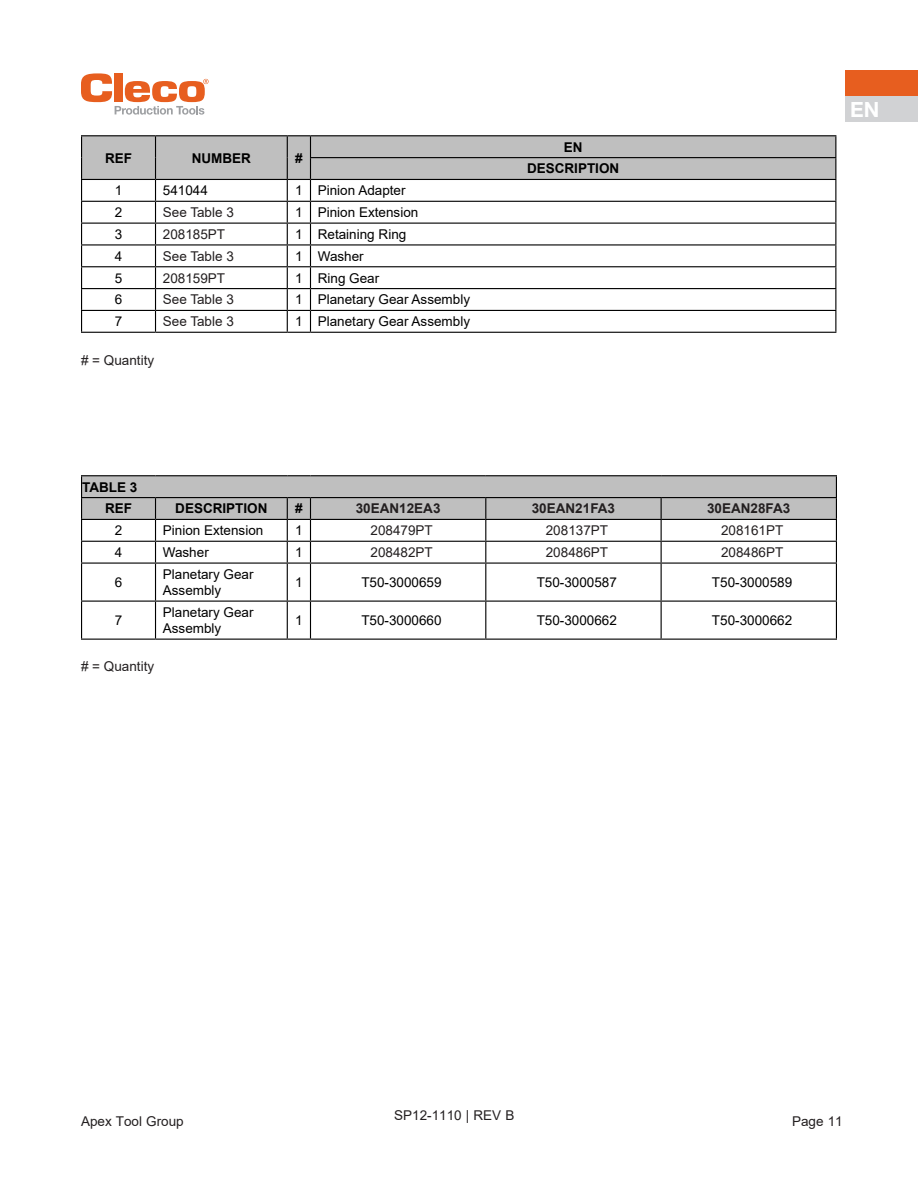
<style>
.page{position:relative;width:918px;height:1188px;background:#fff}
.page>*{position:absolute;margin:0;border:0;box-sizing:border-box;transform-origin:0 0}
.t1{font:700 21px "Helvetica Neue LT Pro";color:#fff}
.t2{font:13.5px "Arial";color:#000}
.t3{font:13.5px "Arial";color:#231f20}
.t4{font:700 13.5px "Arial";color:#000}
.t5{font:700 13.5px "Arial";color:#231f20}
</style>
<div class="page">
<svg style="left:846px;top:71px;width:72px;height:51px;background:#db997b"></svg>
<svg style="left:81px;top:73px;width:127px;height:42px"></svg>
<svg style="left:81px;top:135px;width:755px;height:198px"></svg>
<hr style="left:310px;top:332px;width:526px;height:1px;background:#000">
<hr style="left:81px;top:564px;width:1px;height:37px;background:#000">
<hr style="left:155px;top:564px;width:1px;height:37px;background:#000">
<svg style="left:81px;top:475px;width:756px;height:89px"></svg>
<hr style="left:287px;top:564px;width:1px;height:37px;background:#000">
<hr style="left:310px;top:563px;width:176px;height:1px;background:#000">
<hr style="left:310px;top:564px;width:1px;height:37px;background:#000">
<hr style="left:486px;top:563px;width:175px;height:1px;background:#000">
<hr style="left:485px;top:564px;width:1px;height:37px;background:#000">
<hr style="left:661px;top:563px;width:176px;height:1px;background:#000">
<hr style="left:661px;top:564px;width:1px;height:37px;background:#000">
<hr style="left:836px;top:564px;width:1px;height:37px;background:#000">
<hr style="left:81px;top:601px;width:75px;height:1px;background:#000">
<hr style="left:81px;top:602px;width:1px;height:37px;background:#000">
<hr style="left:156px;top:601px;width:131px;height:1px;background:#000">
<hr style="left:155px;top:602px;width:1px;height:37px;background:#000">
<svg style="left:287px;top:601px;width:23px;height:1px"></svg>
<hr style="left:287px;top:602px;width:1px;height:37px;background:#000">
<hr style="left:310px;top:601px;width:176px;height:1px;background:#000">
<hr style="left:310px;top:602px;width:1px;height:37px;background:#000">
<hr style="left:486px;top:601px;width:175px;height:1px;background:#000">
<hr style="left:485px;top:602px;width:1px;height:37px;background:#000">
<hr style="left:661px;top:601px;width:176px;height:1px;background:#000">
<hr style="left:661px;top:602px;width:1px;height:37px;background:#000">
<hr style="left:836px;top:602px;width:1px;height:37px;background:#000">
<hr style="left:81px;top:639px;width:75px;height:1px;background:#000">
<hr style="left:156px;top:639px;width:131px;height:1px;background:#000">
<svg style="left:287px;top:639px;width:23px;height:1px"></svg>
<hr style="left:310px;top:639px;width:176px;height:1px;background:#000">
<hr style="left:486px;top:639px;width:175px;height:1px;background:#000">
<hr style="left:661px;top:639px;width:176px;height:1px;background:#000">
<p class="t4" style="left:105px;top:148px;width:28px">REF</p>
<p class="t4" style="left:192px;top:148px;width:61px">NUMBER</p>
<p class="t4" style="left:295px;top:148px;width:9px">#</p>
<p class="t2" style="left:115px;top:181px;width:9px">1</p>
<p class="t2" style="left:163px;top:181px;width:47px">541044</p>
<p class="t2" style="left:295px;top:181px;width:9px">1</p>
<p class="t2" style="left:318px;top:181px;width:89px">Pinion Adapter</p>
<p class="t2" style="left:115px;top:203px;width:9px">2</p>
<p class="t3" style="left:163px;top:203px;width:73px">See Table 3</p>
<p class="t2" style="left:295px;top:203px;width:9px">1</p>
<p class="t2" style="left:318px;top:203px;width:102px">Pinion Extension</p>
<p class="t2" style="left:115px;top:225px;width:9px">3</p>
<p class="t3" style="left:163px;top:225px;width:64px">208185PT</p>
<p class="t2" style="left:295px;top:225px;width:9px">1</p>
<p class="t2" style="left:318px;top:225px;width:90px">Retaining Ring</p>
<p class="t2" style="left:115px;top:247px;width:9px">4</p>
<p class="t3" style="left:163px;top:247px;width:73px">See Table 3</p>
<p class="t2" style="left:295px;top:247px;width:9px">1</p>
<p class="t2" style="left:318px;top:247px;width:48px">Washer</p>
<p class="t2" style="left:115px;top:269px;width:9px">5</p>
<p class="t3" style="left:163px;top:269px;width:64px">208159PT</p>
<p class="t2" style="left:295px;top:269px;width:9px">1</p>
<p class="t2" style="left:318px;top:269px;width:63px">Ring Gear</p>
<p class="t2" style="left:115px;top:290px;width:9px">6</p>
<p class="t3" style="left:163px;top:290px;width:73px">See Table 3</p>
<p class="t2" style="left:295px;top:290px;width:9px">1</p>
<p class="t2" style="left:318px;top:290px;width:154px">Planetary Gear Assembly</p>
<p class="t2" style="left:115px;top:312px;width:9px">7</p>
<p class="t3" style="left:163px;top:312px;width:73px">See Table 3</p>
<p class="t2" style="left:295px;top:312px;width:9px">1</p>
<p class="t2" style="left:318px;top:312px;width:154px">Planetary Gear Assembly</p>
<p class="t3" style="left:81px;top:351px;width:75px"># = Quantity</p>
<p class="t4" style="left:564px;top:137px;width:20px">EN</p>
<p class="t4" style="left:527px;top:159px;width:94px">DESCRIPTION</p>
<p class="t4" style="left:82px;top:477px;width:57px">TABLE 3</p>
<p class="t4" style="left:105px;top:499px;width:28px">REF</p>
<p class="t4" style="left:175px;top:499px;width:94px">DESCRIPTION</p>
<p class="t4" style="left:295px;top:499px;width:9px">#</p>
<p class="t5" style="left:356px;top:499px;width:86px">30EAN12EA3</p>
<p class="t5" style="left:532px;top:499px;width:85px">30EAN21FA3</p>
<p class="t5" style="left:707px;top:499px;width:85px">30EAN28FA3</p>
<p class="t2" style="left:115px;top:521px;width:9px">2</p>
<p class="t2" style="left:163px;top:521px;width:102px">Pinion Extension</p>
<p class="t2" style="left:295px;top:521px;width:9px">1</p>
<p class="t3" style="left:371px;top:521px;width:64px">208479PT</p>
<p class="t3" style="left:546px;top:521px;width:64px">208137PT</p>
<p class="t3" style="left:721px;top:521px;width:64px">208161PT</p>
<p class="t2" style="left:115px;top:543px;width:9px">4</p>
<p class="t2" style="left:163px;top:543px;width:48px">Washer</p>
<p class="t2" style="left:295px;top:543px;width:9px">1</p>
<p class="t3" style="left:371px;top:543px;width:64px">208482PT</p>
<p class="t3" style="left:546px;top:543px;width:64px">208486PT</p>
<p class="t3" style="left:721px;top:543px;width:64px">208486PT</p>
<p class="t2" style="left:115px;top:573px;width:9px">6</p>
<p class="t2" style="left:163px;top:565px;width:92px">Planetary Gear</p>
<p class="t2" style="left:163px;top:581px;width:60px">Assembly</p>
<p class="t2" style="left:295px;top:573px;width:9px">1</p>
<p class="t2" style="left:361px;top:573px;width:82px">T50-3000659</p>
<p class="t2" style="left:537px;top:573px;width:82px">T50-3000587</p>
<p class="t2" style="left:712px;top:573px;width:82px">T50-3000589</p>
<p class="t2" style="left:115px;top:611px;width:9px">7</p>
<p class="t2" style="left:163px;top:603px;width:92px">Planetary Gear</p>
<p class="t2" style="left:163px;top:619px;width:60px">Assembly</p>
<p class="t3" style="left:81px;top:657px;width:75px"># = Quantity</p>
<p class="t2" style="left:295px;top:611px;width:9px">1</p>
<p class="t2" style="left:361px;top:611px;width:82px">T50-3000660</p>
<p class="t2" style="left:537px;top:611px;width:82px">T50-3000662</p>
<p class="t2" style="left:712px;top:611px;width:82px">T50-3000662</p>
<h1 class="t1" style="left:850px;top:96px;width:31px">EN</h1>
<p class="t3" style="left:81px;top:1112px;width:104px">Apex Tool Group</p>
<p class="t3" style="left:394px;top:1106px;width:122px">SP12-1110 | REV B</p>
<p class="t3" style="left:792px;top:1112px;width:52px">Page 11</p>
</div>
